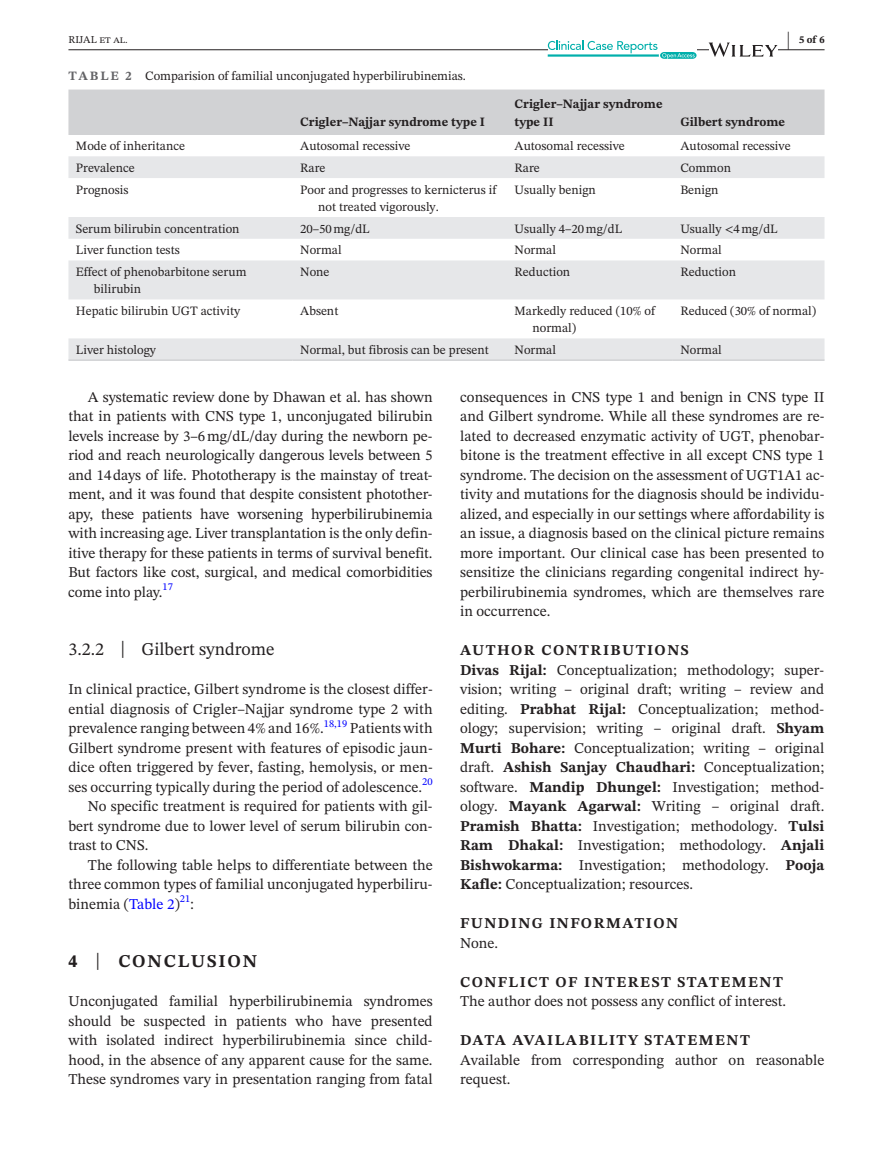
<style>
.page{position:relative;width:893px;height:1174px;background:#fff}
.page>*{position:absolute;margin:0;border:0;box-sizing:border-box;transform-origin:0 0}
.t1{font:700 21px "STIX Two Text";color:#231f20;scale:.42 1}
.t2{font:18px "STIX Two Text";color:#231f20}
.t3{font:700 18px "STIX Two Text";letter-spacing:.1em;color:#231f20}
.t4{font:15px/19.5px "STIX Two Text";color:#231f20;text-align:justify}
.t5{font:700 15px "STIX Two Text";letter-spacing:.1em;color:#231f20}
.t6{font:12.75px/17.2px "STIX Two Text";color:#231f20}
.t7{font:700 12.75px/17.2px "STIX Two Text";color:#231f20}
.t8{font:10.5px "STIX Two Text";letter-spacing:.005em;color:#00f}
.t9{font:10.5px "STIX Two Text";color:#231f20}
.t10{font:700 10.5px "STIX Two Text";color:#231f20}
.s1{font-weight:700;color:#636366}
.s2{font-family:"STIX"}
.s3{font-size:23.7px}
.s4{color:#00f}
.s5{font-weight:400;font-size:23.7px}
.s6{font-weight:700}
</style>
<div class="page">
<hr style="left:68px;top:49px;width:756px;height:1px;background:#231f20">
<svg style="left:548px;top:41px;width:148px;height:18px"></svg>
<svg style="left:709px;top:43px;width:68px;height:14px"></svg>
<div style="left:68px;top:90px;width:756px;height:45px;background:#d1d2d4"></div>
<svg style="left:68px;top:156px;width:756px;height:203px;fill:#eeeef0"></svg>
<hr style="left:68px;top:359px;width:225px;height:2px;background:#d1d2d4">
<hr style="left:293px;top:359px;width:214px;height:2px;background:#d1d2d4">
<hr style="left:507px;top:359px;width:166px;height:2px;background:#d1d2d4">
<hr style="left:673px;top:359px;width:151px;height:2px;background:#d1d2d4">
<h1 class="t1" style="left:787px;top:24px;width:8px">|</h1>
<p class="t9" style="left:68px;top:32px;width:61px">RIJAL et al.</p>
<p class="t10" style="left:799px;top:32px;width:27px">5 of 6</p>
<p class="t6" style="left:68px;top:67px;width:399px"><span class="s1">TABLE 2</span> Comparision of familial unconjugated hyperbilirubinemias.</p>
<p class="t7" style="left:300px;top:113px;width:186px">Crigler–Najjar syndrome type I</p>
<p class="t7" style="left:514px;top:96px;width:150px">Crigler–Najjar syndrome type II</p>
<p class="t7" style="left:680px;top:113px;width:106px">Gilbert syndrome</p>
<p class="t6" style="left:76px;top:137px;width:111px">Mode of inheritance</p>
<p class="t6" style="left:300px;top:137px;width:112px">Autosomal recessive</p>
<p class="t6" style="left:514px;top:137px;width:112px">Autosomal recessive</p>
<p class="t6" style="left:680px;top:137px;width:112px">Autosomal recessive</p>
<p class="t6" style="left:76px;top:159px;width:60px">Prevalence</p>
<p class="t6" style="left:300px;top:159px;width:27px">Rare</p>
<p class="t6" style="left:514px;top:159px;width:27px">Rare</p>
<p class="t6" style="left:680px;top:159px;width:52px">Common</p>
<p class="t6" style="left:76px;top:181px;width:54px">Prognosis</p>
<p class="t6" style="left:318px;top:181px;width:180px;text-indent:-18px">Poor and progresses to kernicterus if not treated vigorously.</p>
<p class="t6" style="left:514px;top:181px;width:83px">Usually benign</p>
<p class="t6" style="left:680px;top:181px;width:40px">Benign</p>
<p class="t6" style="left:76px;top:220px;width:165px">Serum bilirubin concentration</p>
<p class="t6" style="left:300px;top:220px;width:71px">20–50mg/dL</p>
<p class="t6" style="left:514px;top:220px;width:109px">Usually 4–20mg/dL</p>
<p class="t6" style="left:680px;top:220px;width:99px">Usually <span class="s2">&lt;</span>4mg/dL</p>
<p class="t6" style="left:76px;top:241px;width:105px">Liver function tests</p>
<p class="t6" style="left:300px;top:241px;width:43px">Normal</p>
<p class="t6" style="left:514px;top:241px;width:43px">Normal</p>
<p class="t6" style="left:680px;top:241px;width:43px">Normal</p>
<p class="t6" style="left:94px;top:263px;width:154px;text-indent:-18px">Effect of phenobarbitone serum bilirubin</p>
<p class="t6" style="left:300px;top:263px;width:31px">None</p>
<p class="t6" style="left:515px;top:263px;width:57px">Reduction</p>
<p class="t6" style="left:680px;top:263px;width:57px">Reduction</p>
<p class="t6" style="left:76px;top:302px;width:166px">Hepatic bilirubin UGT activity</p>
<p class="t6" style="left:300px;top:302px;width:40px">Absent</p>
<p class="t6" style="left:533px;top:302px;width:124px;text-indent:-18px">Markedly reduced (10% of normal)</p>
<p class="t6" style="left:680px;top:302px;width:137px">Reduced (30% of normal)</p>
<p class="t6" style="left:76px;top:341px;width:82px">Liver histology</p>
<p class="t6" style="left:300px;top:341px;width:190px">Normal, but fibrosis can be present</p>
<p class="t6" style="left:515px;top:341px;width:43px">Normal</p>
<p class="t6" style="left:680px;top:341px;width:43px">Normal</p>
<p class="t4" style="left:68px;top:387px;width:366px;text-indent:20px">A systematic review done by Dhawan et al. has shown that in patients with CNS type 1, unconjugated bilirubin levels increase by 3–6mg/dL/day during the newborn pe&shy;riod and reach neurologically dangerous levels between 5 and 14days of life. Phototherapy is the mainstay of treat&shy;ment, and it was found that despite consistent photother&shy;apy, these patients have worsening hyperbilirubinemia with increasing age. Liver transplantation is the only defin&shy;itive therapy for these patients in terms of survival benefit.<br>But factors like cost, surgical, and medical comorbidities come into play.</p>
<p class="t8" style="left:163px;top:579px;width:12px">17</p>
<p class="t2" style="left:68px;top:636px;width:208px">3.2.2 <span class="s3">|</span> Gilbert syndrome</p>
<p class="t4" style="left:68px;top:679px;width:366px">In clinical practice, Gilbert syndrome is the closest differ&shy;ential diagnosis of Crigler–Najjar syndrome type 2 with prevalence ranging between 4% and 16%.</p>
<p class="t8" style="left:324px;top:715px;width:25px">18,19</p>
<p class="t4" style="left:68px;top:718px;width:366px;text-indent:281px">Patients with Gilbert syndrome present with features of episodic jaun&shy;dice often triggered by fever, fasting, hemolysis, or men&shy;ses occurring typically during the period of adolescence.</p>
<p class="t8" style="left:422px;top:774px;width:12px">20</p>
<p class="t4" style="left:68px;top:796px;width:366px;text-indent:20px">No specific treatment is required for patients with gil&shy;bert syndrome due to lower level of serum bilirubin con&shy;trast to CNS.</p>
<p class="t4" style="left:68px;top:855px;width:366px;text-indent:20px">The following table helps to differentiate between the three common types of familial unconjugated hyperbiliru&shy;binemia (<span class="s4">Table 2</span>)</p>
<p class="t8" style="left:180px;top:891px;width:12px">21</p>
<p class="t4" style="left:190px;top:894px;width:5px">:</p>
<p class="t3" style="left:68px;top:948px;width:190px">4 <span class="s5">|</span> CONCLUSION</p>
<p class="t4" style="left:68px;top:991px;width:366px">Unconjugated familial hyperbilirubinemia syndromes should be suspected in patients who have presented with isolated indirect hyperbilirubinemia since child&shy;hood, in the absence of any apparent cause for the same.<br>These syndromes vary in presentation ranging from fatal</p>
<p class="t4" style="left:460px;top:387px;width:366px">consequences in CNS type 1 and benign in CNS type II and Gilbert syndrome. While all these syndromes are re&shy;lated to decreased enzymatic activity of UGT, phenobar&shy;bitone is the treatment effective in all except CNS type 1 syndrome. The decision on the assessment of UGT1A1 ac&shy;tivity and mutations for the diagnosis should be individu&shy;alized, and especially in our settings where affordability is an issue, a diagnosis based on the clinical picture remains more important. Our clinical case has been presented to sensitize the clinicians regarding congenital indirect hy&shy;perbilirubinemia syndromes, which are themselves rare in occurrence.</p>
<p class="t4" style="left:460px;top:640px;width:366px;text-align:left"><span class="s6">AUTHOR CONTRIBUTIONS<br>Divas Rijal:</span> Conceptualization; methodology; super&shy;vision; writing – original draft; writing – review and editing. <span class="s6">Prabhat Rijal:</span> Conceptualization; method&shy;ology; supervision; writing – original draft. <span class="s6">Shyam Murti Bohare:</span> Conceptualization; writing – original draft. <span class="s6">Ashish Sanjay Chaudhari:</span> Conceptualization; software. <span class="s6">Mandip Dhungel:</span> Investigation; method&shy;ology. <span class="s6">Mayank Agarwal:</span> Writing – original draft.<br><span class="s6">Pramish Bhatta:</span> Investigation; methodology. <span class="s6">Tulsi Ram Dhakal:</span> Investigation; methodology. <span class="s6">Anjali Bishwokarma:</span> Investigation; methodology. <span class="s6">Pooja Kafle:</span> Conceptualization; resources.</p>
<p class="t5" style="left:460px;top:912px;width:219px">FUNDING INFORMATION</p>
<p class="t4" style="left:460px;top:933px;width:40px">None.</p>
<p class="t5" style="left:460px;top:971px;width:324px">CONFLICT OF INTEREST STATEMENT</p>
<p class="t4" style="left:460px;top:991px;width:328px">The author does not possess any conflict of interest.</p>
<p class="t5" style="left:460px;top:1029px;width:291px">DATA AVAILABILITY STATEMENT</p>
<p class="t4" style="left:460px;top:1050px;width:366px">Available from corresponding author on reasonable request.</p>
</div>
